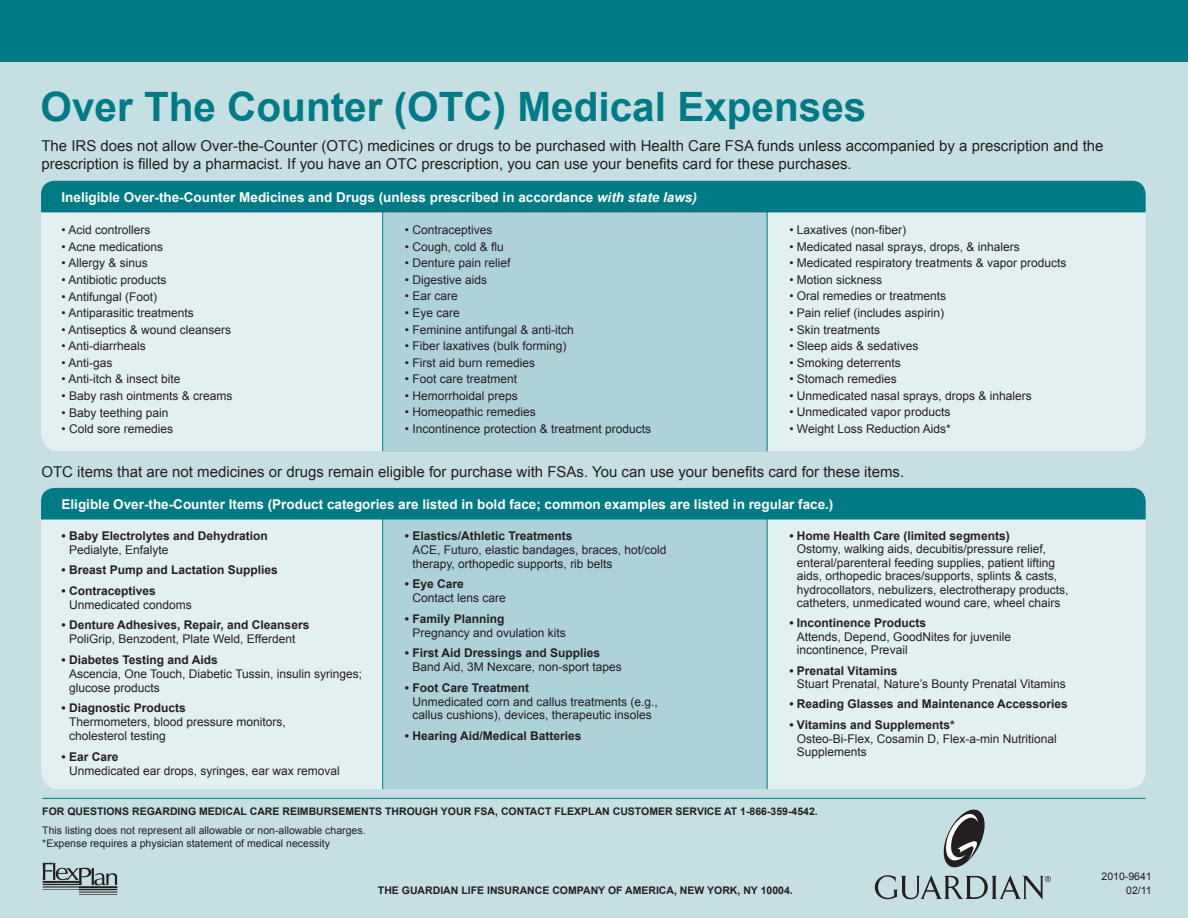
<style>
.page{position:relative;width:1188px;height:918px;background:#fff}
.page>*{position:absolute;margin:0;border:0;box-sizing:border-box;transform-origin:0 0}
.t1{font:700 40.5px "Arial";color:#007b85}
.t2{font:15px/18px "Arial";color:#231f20}
.t3{font:700 13.5px "Arial";color:#fff}
.t4{font:12px/13.8px "Arial";color:#231f20}
.t5{font:700 12px "Arial";color:#231f20}
.t6{font:700 10.5px "Arial";color:#231f20}
.t7{font:10.5px/12.6px "Arial";color:#231f20}
.s1{font-style:italic}
</style>
<div class="page">
<div style="left:0;top:49px;width:1188px;height:869px;background:#c5dfe3"></div>
<div style="left:41px;top:181px;width:1105px;height:270px;background:#e3f0f1;border-radius:18px"></div>
<div style="left:41px;top:488px;width:1105px;height:301px;background:#e3f0f1;border-radius:18px"></div>
<div style="left:383px;top:202px;width:384px;height:249px;background:#add2d8"></div>
<div style="left:383px;top:511px;width:384px;height:278px;background:#add2d8"></div>
<div style="left:0;top:0;width:1188px;height:61px;background:#007b85"></div>
<hr style="left:42px;top:798px;width:1104px;height:1px;background:#007b85">
<hr style="left:382px;top:202px;width:1px;height:249px;background:#007b85">
<hr style="left:382px;top:511px;width:1px;height:278px;background:#007b85">
<hr style="left:767px;top:202px;width:1px;height:249px;background:#007b85">
<hr style="left:767px;top:511px;width:1px;height:278px;background:#007b85">
<div style="left:41px;top:181px;width:1105px;height:31px;background:#007b85"></div>
<div style="left:41px;top:488px;width:1105px;height:32px;background:#007b85"></div>
<img style="left:42px;top:863px;width:76px;height:32px">
<svg style="left:875px;top:810px;width:176px;height:90px"></svg>
<h1 class="t1" style="left:41px;top:80px;width:827px">Over The Counter (OTC) Medical Expenses</h1>
<p class="t2" style="left:41px;top:137px;width:1064px">The IRS does not allow Over-the-Counter (OTC) medicines or drugs to be purchased with Health Care FSA funds unless accompanied by a prescription and the prescription is filled by a pharmacist. If you have an OTC prescription, you can use your benefits card for these purchases.</p>
<p class="t3" style="left:62px;top:188px;width:637px">Ineligible Over-the-Counter Medicines and Drugs (unless prescribed in accordance <span class="s1">with state laws)</span></p>
<p class="t4" style="left:62px;top:223px;width:90px">• Acid controllers</p>
<p class="t4" style="left:62px;top:240px;width:103px">• Acne medications</p>
<p class="t4" style="left:62px;top:256px;width:88px">• Allergy &amp; sinus</p>
<p class="t4" style="left:62px;top:273px;width:106px">• Antibiotic products</p>
<p class="t4" style="left:62px;top:290px;width:97px">• Antifungal (Foot)</p>
<p class="t4" style="left:62px;top:306px;width:134px">• Antiparasitic treatments</p>
<p class="t4" style="left:62px;top:323px;width:171px">• Antiseptics &amp; wound cleansers</p>
<p class="t4" style="left:62px;top:339px;width:86px">• Anti-diarrheals</p>
<p class="t4" style="left:62px;top:356px;width:52px">• Anti-gas</p>
<p class="t4" style="left:62px;top:372px;width:120px">• Anti-itch &amp; insect bite</p>
<p class="t4" style="left:62px;top:389px;width:172px">• Baby rash ointments &amp; creams</p>
<p class="t4" style="left:62px;top:406px;width:108px">• Baby teething pain</p>
<p class="t4" style="left:62px;top:422px;width:113px">• Cold sore remedies</p>
<p class="t4" style="left:405px;top:223px;width:89px">• Contraceptives</p>
<p class="t4" style="left:405px;top:240px;width:100px">• Cough, cold &amp; flu</p>
<p class="t4" style="left:405px;top:256px;width:107px">• Denture pain relief</p>
<p class="t4" style="left:405px;top:273px;width:84px">• Digestive aids</p>
<p class="t4" style="left:405px;top:289px;width:54px">• Ear care</p>
<p class="t4" style="left:405px;top:306px;width:56px">• Eye care</p>
<p class="t4" style="left:405px;top:323px;width:170px">• Feminine antifungal &amp; anti-itch</p>
<p class="t4" style="left:405px;top:339px;width:163px">• Fiber laxatives (bulk forming)</p>
<p class="t4" style="left:405px;top:356px;width:132px">• First aid burn remedies</p>
<p class="t4" style="left:405px;top:372px;width:114px">• Foot care treatment</p>
<p class="t4" style="left:405px;top:389px;width:114px">• Hemorrhoidal preps</p>
<p class="t4" style="left:405px;top:405px;width:132px">• Homeopathic remedies</p>
<p class="t4" style="left:405px;top:422px;width:248px">• Incontinence protection &amp; treatment products</p>
<p class="t4" style="left:789px;top:223px;width:118px">• Laxatives (non-fiber)</p>
<p class="t4" style="left:789px;top:240px;width:232px">• Medicated nasal sprays, drops, &amp; inhalers</p>
<p class="t4" style="left:789px;top:256px;width:278px">• Medicated respiratory treatments &amp; vapor products</p>
<p class="t4" style="left:789px;top:273px;width:94px">• Motion sickness</p>
<p class="t4" style="left:789px;top:289px;width:158px">• Oral remedies or treatments</p>
<p class="t4" style="left:789px;top:306px;width:156px">• Pain relief (includes aspirin)</p>
<p class="t4" style="left:789px;top:323px;width:92px">• Skin treatments</p>
<p class="t4" style="left:789px;top:339px;width:130px">• Sleep aids &amp; sedatives</p>
<p class="t4" style="left:789px;top:356px;width:113px">• Smoking deterrents</p>
<p class="t4" style="left:789px;top:372px;width:109px">• Stomach remedies</p>
<p class="t4" style="left:789px;top:389px;width:244px">• Unmedicated nasal sprays, drops &amp; inhalers</p>
<p class="t4" style="left:789px;top:405px;width:162px">• Unmedicated vapor products</p>
<p class="t4" style="left:789px;top:422px;width:163px">• Weight Loss Reduction Aids*</p>
<p class="t2" style="left:41px;top:463px;width:864px">OTC items that are not medicines or drugs remain eligible for purchase with FSAs. You can use your benefits card for these items.</p>
<p class="t3" style="left:62px;top:495px;width:773px">Eligible Over-the-Counter Items (Product categories are listed in bold face; common examples are listed in regular face.)</p>
<p class="t5" style="left:62px;top:528px;width:208px">• Baby Electrolytes and Dehydration</p>
<p class="t4" style="left:69px;top:543px;width:101px">Pedialyte, Enfalyte</p>
<p class="t5" style="left:62px;top:562px;width:218px">• Breast Pump and Lactation Supplies</p>
<p class="t5" style="left:62px;top:583px;width:96px">• Contraceptives</p>
<p class="t4" style="left:69px;top:598px;width:124px">Unmedicated condoms</p>
<p class="t5" style="left:62px;top:617px;width:249px">• Denture Adhesives, Repair, and Cleansers</p>
<p class="t4" style="left:69px;top:632px;width:228px">PoliGrip, Benzodent, Plate Weld, Efferdent</p>
<p class="t5" style="left:62px;top:652px;width:158px">• Diabetes Testing and Aids</p>
<p class="t4" style="left:69px;top:667px;width:295px">Ascencia, One Touch, Diabetic Tussin, insulin syringes; glucose products</p>
<p class="t5" style="left:62px;top:700px;width:126px">• Diagnostic Products</p>
<p class="t4" style="left:69px;top:715px;width:218px">Thermometers, blood pressure monitors, cholesterol testing</p>
<p class="t5" style="left:62px;top:749px;width:58px">• Ear Care</p>
<p class="t4" style="left:69px;top:764px;width:272px">Unmedicated ear drops, syringes, ear wax removal</p>
<p class="t5" style="left:405px;top:528px;width:169px">• Elastics/Athletic Treatments</p>
<p class="t4" style="left:412px;top:543px;width:256px">ACE, Futuro, elastic bandages, braces, hot/cold therapy, orthopedic supports, rib belts</p>
<p class="t5" style="left:405px;top:576px;width:60px">• Eye Care</p>
<p class="t4" style="left:412px;top:591px;width:95px">Contact lens care</p>
<p class="t5" style="left:405px;top:611px;width:101px">• Family Planning</p>
<p class="t4" style="left:412px;top:626px;width:155px">Pregnancy and ovulation kits</p>
<p class="t5" style="left:405px;top:645px;width:197px">• First Aid Dressings and Supplies</p>
<p class="t4" style="left:412px;top:660px;width:211px">Band Aid, 3M Nexcare, non-sport tapes</p>
<p class="t5" style="left:405px;top:680px;width:126px">• Foot Care Treatment</p>
<p class="t4" style="left:412px;top:695px;width:247px">Unmedicated corn and callus treatments (e.g., callus cushions), devices, therapeutic insoles</p>
<p class="t5" style="left:405px;top:728px;width:178px">• Hearing Aid/Medical Batteries</p>
<p class="t5" style="left:789px;top:528px;width:222px">• Home Health Care (limited segments)</p>
<p class="t4" style="left:797px;top:542px;width:273px">Ostomy, walking aids, decubitis/pressure relief, enteral/parenteral feeding supplies, patient lifting aids, orthopedic braces/supports, splints &amp; casts, hydrocollators, nebulizers, electrotherapy products, catheters, unmedicated wound care, wheel chairs</p>
<p class="t5" style="left:789px;top:615px;width:138px">• Incontinence Products</p>
<p class="t4" style="left:797px;top:630px;width:216px">Attends, Depend, GoodNites for juvenile incontinence, Prevail</p>
<p class="t5" style="left:789px;top:663px;width:110px">• Prenatal Vitamins</p>
<p class="t4" style="left:797px;top:677px;width:271px">Stuart Prenatal, Nature’s Bounty Prenatal Vitamins</p>
<p class="t5" style="left:789px;top:696px;width:280px">• Reading Glasses and Maintenance Accessories</p>
<p class="t5" style="left:789px;top:717px;width:167px">• Vitamins and Supplements*</p>
<p class="t4" style="left:797px;top:732px;width:262px">Osteo-Bi-Flex, Cosamin D, Flex-a-min Nutritional<br>Supplements</p>
<p class="t6" style="left:42px;top:804px;width:777px">FOR QUESTIONS REGARDING MEDICAL CARE REIMBURSEMENTS THROUGH YOUR FSA, CONTACT FLEXPLAN CUSTOMER SERVICE AT 1-866-359-4542.</p>
<p class="t7" style="left:42px;top:824px;width:325px">This listing does not represent all allowable or non-allowable charges. *Expense requires a physician statement of medical necessity</p>
<p class="t6" style="left:378px;top:883px;width:416px">THE GUARDIAN LIFE INSURANCE COMPANY OF AMERICA, NEW YORK, NY 10004.</p>
<p class="t7" style="left:1102px;top:870px;width:52px;line-height:14.2px;text-align:right">2010-9641<br>02/11</p>
</div>
